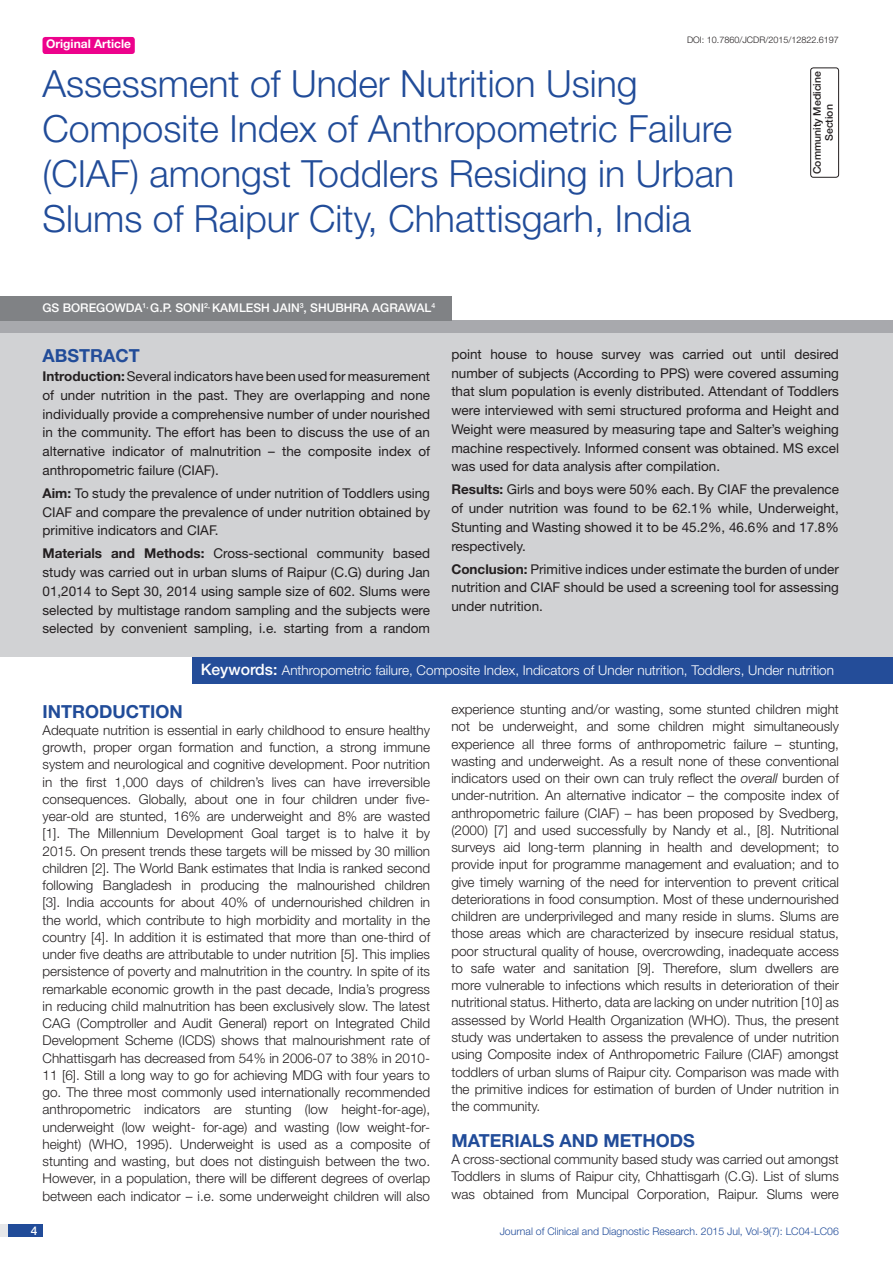
<style>
.page{position:relative;width:893px;height:1263px;background:#fff}
.page>*{position:absolute;margin:0;border:0;box-sizing:border-box;transform-origin:0 0}
.t1{font:300 37.5px/45px "Helvetica Neue";color:#214c99}
.Level_1{font:700 18px "Helvetica Neue";color:#214c99}
.Abstract_head{font:700 18px "Helvetica Neue";color:#214c99}
.Body_text{font:300 13.5px/17.2px "Helvetica Neue";color:#231f20;text-align:justify}
.Abstract_text{font:13.5px/18.8px "Helvetica Neue";color:#231f20;text-align:justify}
.t2{font:300 13.5px "Helvetica Neue";color:#fff}
.Author{font:500 12px "Helvetica Neue";color:#fff}
.t3{font:700 12px "Helvetica Neue";color:#fff}
.t4{font:300 10.5px "Helvetica Neue";color:#214c99}
.t5{font:500 10.5px "Helvetica Neue";color:#231f20}
.DOI{font:300 9px "Helvetica Neue";color:#231f20}
.s1{color:#244d99}
.s2{font-weight:700}
.s3{font-weight:500;font-size:15.75px}
.s4{font-style:italic}
</style>
<div class="page">
<div style="left:0;top:1224px;width:43px;height:13px;background:#e6e7e9"></div>
<div style="left:8px;top:1224px;width:35px;height:13px;background:#214c99"></div>
<div style="left:43px;top:37px;width:92px;height:17px;background:#ed028c;border-radius:3px"></div>
<div style="left:0;top:324px;width:893px;height:333px;background:#d1d2d4"></div>
<div style="left:0;top:321px;width:893px;height:12px;background:#a8a9ad"></div>
<div style="left:192px;top:657px;width:701px;height:27px;background:#244d99"></div>
<div style="left:0;top:296px;width:451px;height:25px;background:#808285"></div>
<div style="left:810px;top:67px;width:29px;height:111px;border:1px solid #231f20;border-radius:3px"></div>
<p class="t3" style="left:46px;top:37px;width:87px">Original Article</p>
<p class="DOI" style="left:687px;top:35px;width:153px">DOI: 10.7860/JCDR/2015/12822.6197</p>
<p class="t1" style="left:43px;top:60px;width:693px">Assessment of Under Nutrition Using Composite Index of Anthropometric Failure (CIAF) amongst Toddlers Residing in Urban Slums of Raipur City, Chhattisgarh, India</p>
<p class="Author" style="left:43px;top:301px;width:394px">GS BOREGOWDA<sup>1,</sup> G.P. SONI<sup>2,</sup> KAMLESH JAIN<sup>3</sup>, SHUBHRA AG RAWAL<sup>4</sup></p>
<p class="t5" style="left:811px;top:174px;width:104px;rotate:-90deg">COMMUNITY MEDICINE</p>
<p class="t5" style="left:823px;top:141px;width:38px;rotate:-90deg">SECTION</p>
<p class="Abstract_head" style="left:43px;top:345px;width:98px">ABST<span class="s1">RAC</span>T</p>
<p class="Abstract_text" style="left:43px;top:367px;width:389px"><span class="s2">Introduction:</span> Several indicators have been used for measurement of under nutrition in the past. They are overlapping and none individually provide a comprehensive number of under nourished in the community. The effort has been to discuss the use of an alternative indicator of malnutrition – the composite index of anthropometric failure (CIAF).</p>
<p class="Abstract_text" style="left:43px;top:483px;width:389px"><span class="s2">Aim:</span> To study the prevalence of under nutrition of Toddlers using CIAF and compare the prevalence of under nutrition obtained by primitive indicators and CIAF.</p>
<p class="Abstract_text" style="left:43px;top:544px;width:389px"><span class="s2">Materials and Methods:</span> Cross-sectional community based study was carried out in urban slums of Raipur (C.G) during Jan 01,2014 to Sept 30, 2014 using sample size of 602. Slums were selected by multistage random sampling and the subjects were selected by convenient sampling, i.e. starting from a random</p>
<p class="Abstract_text" style="left:451px;top:344px;width:389px">point house to house survey was carried out until desired number of subjects (According to PPS) were covered assuming that slum population is evenly distributed. Attendant of Toddlers were interviewed with semi structured proforma and Height and Weight were measured by measuring tape and Salter’s weighing machine respectively. Informed consent was obtained. MS excel was used for data analysis after compilation.</p>
<p class="Abstract_text" style="left:451px;top:480px;width:389px"><span class="s2">Results:</span> Girls and boys were 50% each. By CIAF the prevalence of under nutrition was found to be 62.1% while, Underweight, Stunting and Wasting showed it to be 45.2%, 46.6% and 17.8% respectively.</p>
<p class="Abstract_text" style="left:451px;top:559px;width:389px"><span class="s2">Conclusion:</span> Primitive indices under estimate the burden of under nutrition and CIAF should be used a screening tool for assessing under nutrition.</p>
<p class="t2" style="left:201px;top:662px;width:635px"><span class="s3">KEYWORDS:</span> Anthropometric failure, Composite Index, Indicators of Under nutrition, Toddlers, Under nutrition</p>
<p class="Level_1" style="left:43px;top:700px;width:142px">Introduction</p>
<p class="Body_text" style="left:43px;top:721px;width:389px">Adequate nutrition is essential in early childhood to ensure healthy growth, proper organ formation and function, a strong immune system and neurological and cognitive development. Poor nutrition in the first 1,000 days of children’s lives can have irreversible consequences. Globally, about one in four children under five&shy;year-old are stunted, 16% are underweight and 8% are wasted [1]. The Millennium Development Goal target is to halve it by 2015. On present trends these targets will be missed by 30 million children [2]. The World Bank estimates that India is ranked second following Bangladesh in producing the malnourished children [3]. India accounts for about 40% of undernourished children in the world, which contribute to high morbidity and mortality in the country [4]. In addition it is estimated that more than one-third of under five deaths are attributable to under nutrition [5]. This implies persistence of poverty and malnutrition in the country. In spite of its remarkable economic growth in the past decade, India’s progress in reducing child malnutrition has been exclusively slow. The latest CAG (Comptroller and Audit General) report on Integrated Child Development Scheme (ICDS) shows that malnourishment rate of Chhattisgarh has decreased from 54% in 2006-07 to 38% in 2010- 11 [6]. Still a long way to go for achieving MDG with four years to go. The three most commonly used internationally recommended anthropometric indicators are stunting (low height-for-age), underweight (low weight- for-age) and wasting (low weight-for&shy;height) (WHO, 1995). Underweight is used as a composite of stunting and wasting, but does not distinguish between the two.<br>However, in a population, there will be different degrees of overlap between each indicator – i.e. some underweight children will also</p>
<p class="Body_text" style="left:451px;top:700px;width:389px">experience stunting and/or wasting, some stunted children might not be underweight, and some children might simultaneously experience all three forms of anthropometric failure – stunting, wasting and underweight. As a result none of these conventional indicators used on their own can truly reflect the <span class="s4">overall</span> burden of under-nutrition. An alternative indicator – the composite index of anthropometric failure (CIAF) – has been proposed by Svedberg, (2000) [7] and used successfully by Nandy et al., [8]. Nutritional surveys aid long-term planning in health and development; to provide input for programme management and evaluation; and to give timely warning of the need for intervention to prevent critical deteriorations in food consumption. Most of these undernourished children are underprivileged and many reside in slums. Slums are those areas which are characterized by insecure residual status, poor structural quality of house, overcrowding, inadequate access to safe water and sanitation [9]. Therefore, slum dwellers are more vulnerable to infections which results in deterioration of their nutritional status. Hitherto, data are lacking on under nutrition [10] as assessed by World Health Organization (WHO). Thus, the present study was undertaken to assess the prevalence of under nutrition using Composite index of Anthropometric Failure (CIAF) amongst toddlers of urban slums of Raipur city. Comparison was made with the primitive indices for estimation of burden of Under nutrition in the community.</p>
<p class="Level_1" style="left:451px;top:1129px;width:243px">materials and Methods</p>
<p class="Body_text" style="left:451px;top:1150px;width:389px">A cross-sectional community based study was carried out amongst Toddlers in slums of Raipur city, Chhattisgarh (C.G). List of slums was obtained from Muncipal Corporation, Raipur. Slums were</p>
<p class="Author" style="left:31px;top:1223px;width:8px">4</p>
<p class="t4" style="left:500px;top:1225px;width:341px">Journal of Clinical and Diagnostic Research. 2015 Jul, Vol-9(7): LC04-LC06</p>
</div>
